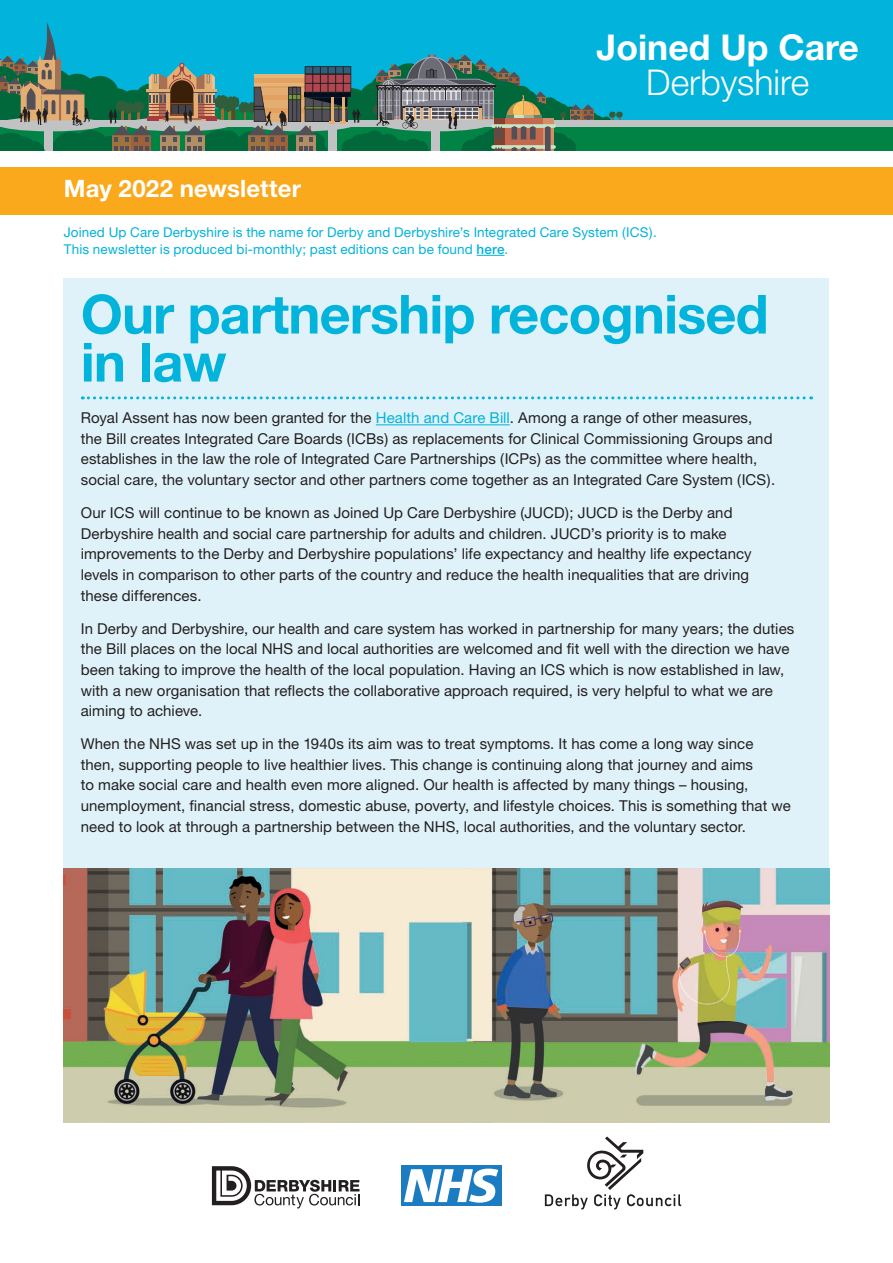
<style>
.page{position:relative;width:893px;height:1263px;background:#fff}
.page>*{position:absolute;margin:0;border:0;box-sizing:border-box;transform-origin:0 0}
.H1_cover{font:700 54px/48px "Helvetica Neue";letter-spacing:-.015em;color:#02b3db}
.t1{font:700 35.55px/35.4px "Helvetica Neue";color:#fff;text-align:center}
.t2{font:700 24px "Helvetica Neue";letter-spacing:.005em;color:#fff}
.t3{font:15px/20.5px "Helvetica Neue";letter-spacing:.005em;color:#231f20}
.t4{font:13.5px/16.5px "Helvetica Neue";letter-spacing:.01em;color:#02b3db}
.s1{font-weight:300}
.s2{font-weight:500}
.s3{color:#02b3db}
</style>
<div class="page">
<div style="left:64px;top:279px;width:765px;height:590px;background:#e0f2f9"></div>
<svg style="left:82px;top:396px;width:730px;height:3px"></svg>
<hr style="left:376px;top:424px;width:134px;height:1px;background:#02b3db">
<svg style="left:212px;top:1166px;width:147px;height:42px"></svg>
<svg style="left:545px;top:1136px;width:136px;height:73px"></svg>
<div style="left:401px;top:1165px;width:101px;height:41px;background:#1b7cc1"></div>
<svg style="left:404px;top:1168px;width:94px;height:35px"></svg>
<div style="left:0;top:167px;width:893px;height:47px;background:#f9a91b"></div>
<div style="left:0;top:0;width:893px;height:143px;background:#02b3db"></div>
<div style="left:0;top:126px;width:893px;height:25px;background:#008345"></div>
<div style="left:585px;top:112px;width:13px;height:13px;background:#01683b;border-radius:50%"></div>
<div style="left:596px;top:117px;width:9px;height:9px;background:#01683b;border-radius:50%"></div>
<div style="left:602px;top:117px;width:9px;height:9px;background:#01683b;border-radius:50%"></div>
<svg style="left:609px;top:112px;width:14px;height:8px"></svg>
<div style="left:0;top:120px;width:893px;height:7px;background:#c1c2c4"></div>
<svg style="left:0;top:23px;width:594px;height:128px"></svg>
<svg style="left:477px;top:255px;width:27px;height:1px"></svg>
<img style="left:64px;top:869px;width:765px;height:254px">
<p class="t1" style="left:597px;top:28px;width:264px">Joined Up Care<br><span class="s1">Derbyshire</span></p>
<p class="t2" style="left:64px;top:174px;width:239px">May 2022 newsletter</p>
<p class="t4" style="left:64px;top:224px;width:594px">Joined Up Care Derbyshire is the name for Derby and Derbyshire’s Integrated Care System (ICS).<br>This newsletter is produced bi-monthly; past editions can be found <span class="s2">here</span>.</p>
<h1 class="H1_cover" style="left:81px;top:289px;width:689px">Our partnership recognised in law</h1>
<p class="t3" style="left:81px;top:407px;width:696px">Royal Assent has now been granted for the <span class="s3">Health and Care Bill</span>. Among a range of other measures, the Bill creates Integrated Care Boards (ICBs) as replacements for Clinical Commissioning Groups and establishes in the law the role of Integrated Care Partnerships (ICPs) as the committee where health, social care, the voluntary sector and other partners come together as an Integrated Care System (ICS).</p>
<p class="t3" style="left:81px;top:502px;width:672px">Our ICS will continue to be known as Joined Up Care Derbyshire (JUCD); JUCD is the Derby and Derbyshire health and social care partnership for adults and children. JUCD’s priority is to make improvements to the Derby and Derbyshire populations’ life expectancy and healthy life expectancy levels in comparison to other parts of the country and reduce the health inequalities that are driving these differences.</p>
<p class="t3" style="left:81px;top:618px;width:715px">In Derby and Derbyshire, our health and care system has worked in partnership for many years; the duties the Bill places on the local NHS and local authorities are welcomed and fit well with the direction we have been taking to improve the health of the local population. Having an ICS which is now established in law, with a new organisation that reflects the collaborative approach required, is very helpful to what we are aiming to achieve.</p>
<p class="t3" style="left:81px;top:733px;width:712px">When the NHS was set up in the 1940s its aim was to treat symptoms. It has come a long way since then, supporting people to live healthier lives. This change is continuing along that journey and aims<br>to make social care and health even more aligned. Our health is affected by many things – housing, unemployment, financial stress, domestic abuse, poverty, and lifestyle choices. This is something that we need to look at through a partnership between the NHS, local authorities, and the voluntary sector.</p>
</div>
